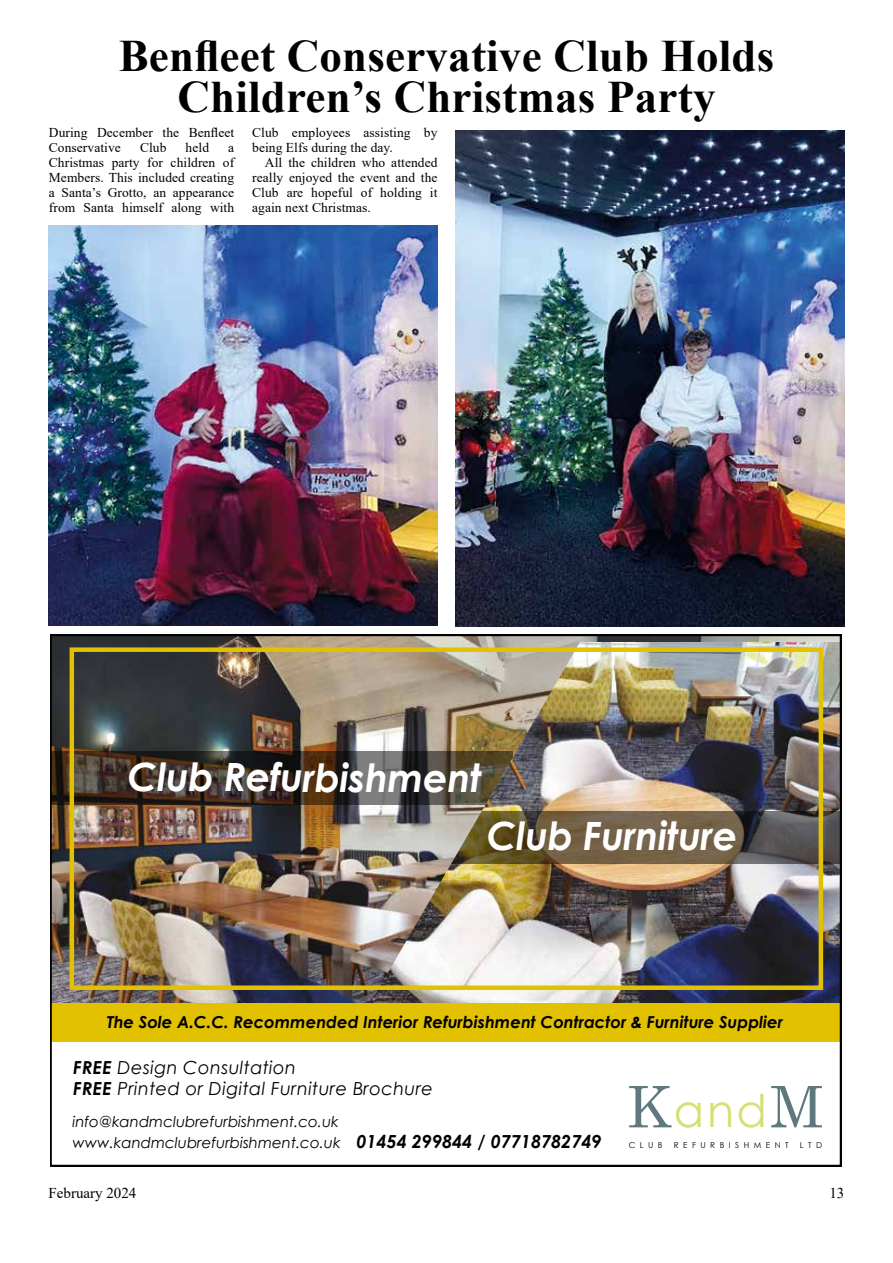
<style>
.page{position:relative;width:893px;height:1263px;background:#fff}
.page>*{position:absolute;margin:0;border:0;box-sizing:border-box;transform-origin:0 0}
.t1{font:57.3px "Century";color:#5d797d}
.t2{font:45.3px "Century Gothic";color:#d5df74}
.t3{font:700 45px/40.5px "Times New Roman";letter-spacing:.005em;color:#000;text-align:center}
.t4{font:italic 700 39px "Century Gothic";letter-spacing:-.01em;color:#fff}
.t5{font:italic 18px/21.6px "Century Gothic";letter-spacing:.025em;color:#000}
.t6{font:italic 700 16.5px "Century Gothic";color:#000}
.t7{font:italic 15px/21px "Century Gothic";color:#000}
.t8{font:15px "Times New Roman";color:#000}
.t9{font:13.5px/15px "Times New Roman";letter-spacing:.005em;color:#000}
.t10{font:8.1px "Century Gothic";letter-spacing:.55em;color:#000}
.s1{font-weight:700}
.s2{font-weight:700;font-size:18px}
.s3{font-family:"Century";font-size:57.3px;color:#5d797d}
</style>
<div class="page">
<img style="left:455px;top:130px;width:389px;height:496px">
<img style="left:49px;top:226px;width:388px;height:399px">
<img style="left:50px;top:635px;width:791px;height:531px">
<h3 class="t3" style="left:119px;top:34px;width:657px">Benfleet Conservative Club Holds<br>Children’s Christmas Party</h3>
<p class="t9" style="left:252px;top:125px;width:187px">Club employees assisting by being Elfs during the day.</p>
<p class="t9" style="left:252px;top:155px;width:187px;text-align:justify;text-indent:13px">All the children who attended really enjoyed the event and the Club are hopeful of holding it again next Christmas.</p>
<p class="t9" style="left:49px;top:124px;width:187px">During December the Benfleet<br>Conservative</p>
<p class="t9" style="left:140px;top:139px;width:28px">Club</p>
<p class="t9" style="left:186px;top:139px;width:25px">held</p>
<p class="t9" style="left:49px;top:139px;width:187px;text-align:justify;text-indent:179px">a Christmas party for children of Members. This included creating a Santa’s Grotto, an appearance from Santa himself along with</p>
<h3 class="t4" style="left:128px;top:748px;width:355px">Club Refurbishment</h3>
<h3 class="t4" style="left:487px;top:806px;width:252px">Club Furniture</h3>
<p class="t6" style="left:107px;top:1010px;width:678px">The Sole A.C.C. Recommended Interior Refurbishment Contractor &amp; Furniture Supplier</p>
<h3 class="t5" style="left:73px;top:1056px;width:361px"><span class="s1">FREE</span> Design Consultation<br><span class="s1">FREE</span> Printed or Digital Furniture Brochure</h3>
<p class="t7" style="left:72px;top:1110px;width:531px">info@kandmclubrefurbishment.co.uk www.kandmclubrefurbishment.co.uk <span class="s2">01454 299844 / 07718782749</span></p>
<h1 class="t1" style="left:627px;top:1058px;width:45px">K</h1>
<p class="t10" style="left:629px;top:1139px;width:35px">CLUB</p>
<p class="t10" style="left:674px;top:1139px;width:116px">REFURBISHMENT</p>
<p class="t10" style="left:800px;top:1139px;width:24px">LTD</p>
<h2 class="t2" style="left:674px;top:1079px;width:151px">and<span class="s3">M</span></h2>
<p class="t8" style="left:49px;top:1183px;width:89px">February 2024</p>
<p class="t8" style="left:829px;top:1182px;width:16px">13</p>
</div>
